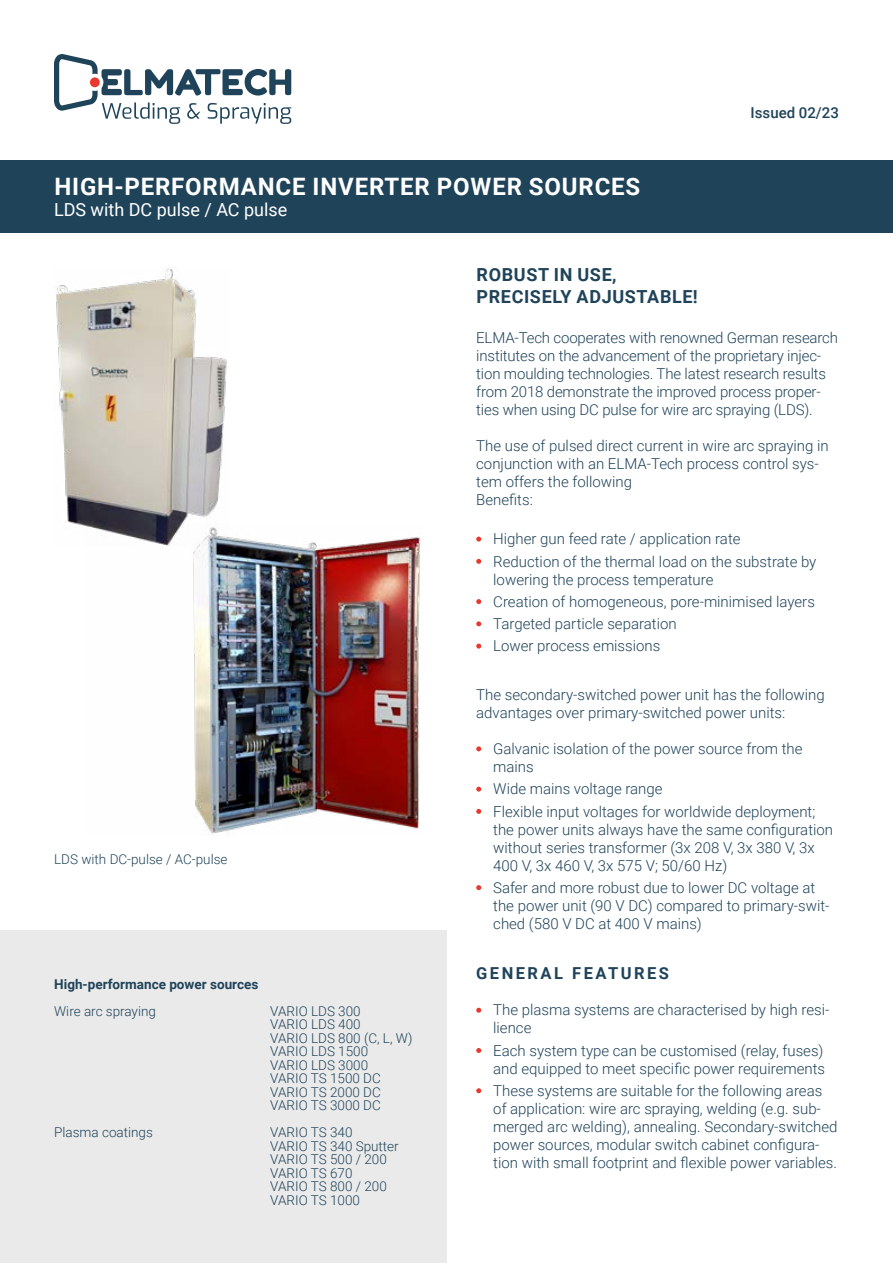
<style>
.page{position:relative;width:893px;height:1263px;background:#fff}
.page>*{position:absolute;margin:0;border:0;box-sizing:border-box;transform-origin:0 0}
.t1{font:700 24px "Roboto";letter-spacing:.035em;color:#fff}
.t2{font:700 18px/21.6px "Roboto";letter-spacing:.035em;color:#1f4359}
.t3{font:18px "Roboto";color:#fff}
.t4{font:700 16.5px "Roboto";letter-spacing:.15em;color:#1f4359}
.t5{font:300 15px/18px "Roboto";color:#1f4359}
.t6{font:500 15px "Roboto";color:#1f4359}
.t7{font:300 13.5px/13.5px "Roboto";color:#1f4359}
.t8{font:700 13.5px "Roboto";color:#1f4359}
</style>
<div class="page">
<svg style="left:54px;top:54px;width:237px;height:70px"></svg>
<div style="left:0;top:160px;width:893px;height:73px;background:#1f4359"></div>
<svg style="left:476px;top:537px;width:5px;height:5px"></svg>
<svg style="left:476px;top:559px;width:5px;height:5px"></svg>
<svg style="left:476px;top:599px;width:5px;height:5px"></svg>
<svg style="left:476px;top:621px;width:5px;height:5px"></svg>
<svg style="left:476px;top:644px;width:5px;height:5px"></svg>
<svg style="left:476px;top:746px;width:5px;height:5px"></svg>
<svg style="left:476px;top:787px;width:5px;height:5px"></svg>
<svg style="left:476px;top:809px;width:5px;height:5px"></svg>
<svg style="left:476px;top:885px;width:5px;height:5px"></svg>
<svg style="left:476px;top:1008px;width:5px;height:5px"></svg>
<svg style="left:476px;top:1048px;width:5px;height:5px"></svg>
<svg style="left:476px;top:1088px;width:5px;height:5px"></svg>
<div style="left:0;top:930px;width:446px;height:333px;background:#eaeaea"></div>
<img style="left:166px;top:537px;width:255px;height:297px">
<img style="left:56px;top:269px;width:173px;height:276px">
<h1 class="t1" style="left:54px;top:170px;width:587px">HIGH-PERFORMANCE INVERTER POWER SOURCES</h1>
<p class="t3" style="left:54px;top:197px;width:235px">LDS with DC pulse / AC pulse</p>
<p class="t6" style="left:751px;top:102px;width:90px">Issued 02/23</p>
<p class="t7" style="left:54px;top:852px;width:175px">LDS with DC-pulse / AC-pulse</p>
<p class="t8" style="left:54px;top:975px;width:206px">High-performance power sources</p>
<p class="t7" style="left:54px;top:1004px;width:103px">Wire arc spraying</p>
<p class="t7" style="left:270px;top:1004px;width:144px">VARIO LDS 300<br>VARIO LDS 400<br>VARIO LDS 800 (C, L, W)<br>VARIO LDS 1500<br>VARIO LDS 3000<br>VARIO TS 1500 DC<br>VARIO TS 2000 DC<br>VARIO TS 3000 DC</p>
<p class="t7" style="left:54px;top:1125px;width:100px">Plasma coatings</p>
<p class="t7" style="left:270px;top:1125px;width:130px">VARIO TS 340<br>VARIO TS 340 Sputter<br>VARIO TS 500 / 200<br>VARIO TS 670<br>VARIO TS 800 / 200<br>VARIO TS 1000</p>
<p class="t2" style="left:477px;top:264px;width:223px">ROBUST IN USE,<br>PRECISELY ADJUSTABLE!</p>
<p class="t5" style="left:476px;top:328px;width:363px">ELMA-Tech cooperates with renowned German research institutes on the advancement of the proprietary injec&shy;tion moulding technologies. The latest research results from 2018 demonstrate the improved process proper&shy;ties when using DC pulse for wire arc spraying (LDS).</p>
<p class="t5" style="left:476px;top:436px;width:354px">The use of pulsed direct current in wire arc spraying in conjunction with an ELMA-Tech process control sys&shy;tem offers the following<br>Benefits:</p>
<p class="t5" style="left:493px;top:527px;width:325px;line-height:22.2px">Higher gun feed rate / application rate<br>Reduction of the thermal load on the substrate by</p>
<p class="t5" style="left:493px;top:567px;width:323px;line-height:22.2px">lowering the process temperature<br>Creation of homogeneous, pore-minimised layers Targeted particle separation<br>Lower process emissions</p>
<p class="t5" style="left:476px;top:685px;width:350px">The secondary-switched power unit has the following advantages over primary-switched power units:</p>
<p class="t5" style="left:493px;top:739px;width:311px">Galvanic isolation of the power source from the mains</p>
<p class="t5" style="left:493px;top:777px;width:324px;line-height:22.2px">Wide mains voltage range<br>Flexible input voltages for worldwide deployment;</p>
<p class="t5" style="left:493px;top:820px;width:341px">the power units always have the same configuration without series transformer (3x 208 V, 3x 380 V, 3x<br>400 V, 3x 460 V, 3x 575 V; 50/60 Hz)</p>
<p class="t5" style="left:493px;top:878px;width:338px">Safer and more robust due to lower DC voltage at the power unit (90 V DC) compared to primary-swit&shy;ched (580 V DC at 400 V mains)</p>
<p class="t4" style="left:476px;top:962px;width:194px">GENERAL FEATURES</p>
<p class="t5" style="left:493px;top:1000px;width:338px">The plasma systems are characterised by high resi&shy;lience</p>
<p class="t5" style="left:493px;top:1041px;width:333px">Each system type can be customised (relay, fuses) and equipped to meet specific power requirements</p>
<p class="t5" style="left:493px;top:1081px;width:346px">These systems are suitable for the following areas of application: wire arc spraying, welding (e.g. sub&shy;merged arc welding), annealing. Secondary-switched power sources, modular switch cabinet configura&shy;tion with small footprint and flexible power variables.</p>
</div>
